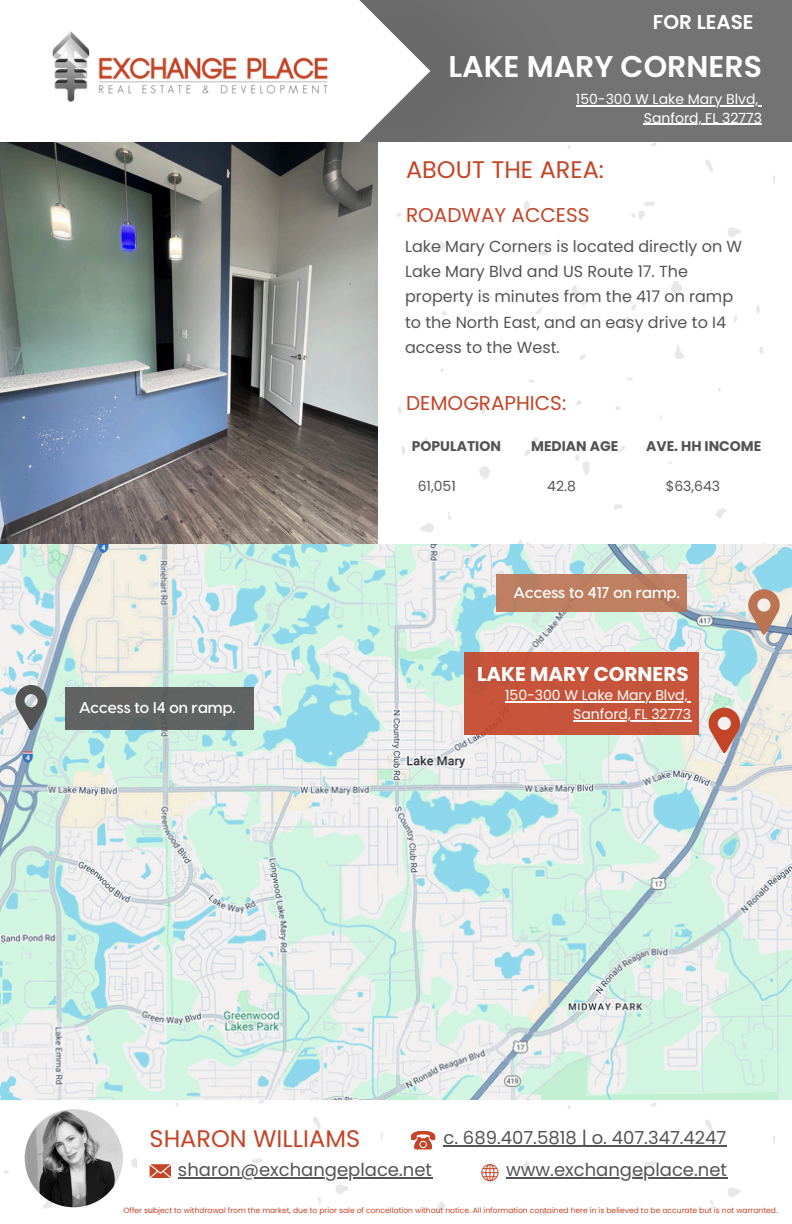
<style>
.page{position:relative;width:792px;height:1224px;background:#737373}
.page>*{position:absolute;margin:0;border:0;box-sizing:border-box;transform-origin:0 0}
.t1{font:600 30px "Poppins";color:#fff}
.t2{font:24px "Poppins";color:#c44427}
.t3{font:20px "Poppins";color:#c44427}
.t4{font:700 20px "Poppins";color:#fff}
.t5{font:600 20px "Poppins";color:#fff}
.t6{font:18px "Poppins";color:#545454}
.t7{font:16px/25.4px "Poppins";color:#545454}
.t8{font:600 15.6px "Visby CF";color:#fff}
.t9{font:14px "Poppins";color:#fff}
.t10{font:700 14px "Poppins";color:#545454}
.t11{font:14px "Poppins";color:#545454}
.t12{font:7.6px "Poppins";color:#c44427}
</style>
<div class="page">
<div style="left:0;top:142px;width:792px;height:403px;background:#fff"></div>
<svg style="left:479px;top:466px;width:11px;height:13px"></svg>
<svg style="left:420px;top:523px;width:14px;height:10px"></svg>
<svg style="left:477px;top:401px;width:10px;height:14px"></svg>
<svg style="left:716px;top:508px;width:11px;height:10px"></svg>
<svg style="left:614px;top:504px;width:8px;height:6px"></svg>
<svg style="left:401px;top:446px;width:4px;height:9px"></svg>
<svg style="left:618px;top:445px;width:7px;height:8px"></svg>
<svg style="left:525px;top:438px;width:13px;height:18px"></svg>
<svg style="left:398px;top:406px;width:4px;height:7px"></svg>
<svg style="left:576px;top:400px;width:6px;height:5px"></svg>
<svg style="left:424px;top:437px;width:3px;height:7px"></svg>
<svg style="left:575px;top:455px;width:15px;height:20px"></svg>
<svg style="left:714px;top:444px;width:5px;height:5px"></svg>
<svg style="left:615px;top:406px;width:6px;height:4px"></svg>
<svg style="left:626px;top:378px;width:7px;height:3px"></svg>
<svg style="left:506px;top:540px;width:24px;height:5px"></svg>
<svg style="left:448px;top:512px;width:3px;height:8px"></svg>
<svg style="left:396px;top:213px;width:5px;height:4px"></svg>
<svg style="left:671px;top:281px;width:11px;height:13px"></svg>
<svg style="left:728px;top:227px;width:13px;height:10px"></svg>
<svg style="left:675px;top:345px;width:9px;height:14px"></svg>
<svg style="left:434px;top:241px;width:12px;height:11px"></svg>
<svg style="left:705px;top:159px;width:8px;height:13px"></svg>
<svg style="left:523px;top:201px;width:7px;height:10px"></svg>
<svg style="left:539px;top:250px;width:9px;height:6px"></svg>
<svg style="left:756px;top:305px;width:4px;height:9px"></svg>
<svg style="left:536px;top:307px;width:7px;height:7px"></svg>
<svg style="left:623px;top:304px;width:14px;height:18px"></svg>
<svg style="left:759px;top:346px;width:4px;height:8px"></svg>
<svg style="left:580px;top:355px;width:6px;height:5px"></svg>
<svg style="left:734px;top:316px;width:4px;height:7px"></svg>
<svg style="left:572px;top:285px;width:14px;height:20px"></svg>
<svg style="left:442px;top:311px;width:5px;height:5px"></svg>
<svg style="left:651px;top:142px;width:6px;height:5px"></svg>
<svg style="left:773px;top:176px;width:3px;height:8px"></svg>
<svg style="left:541px;top:350px;width:5px;height:3px"></svg>
<svg style="left:528px;top:379px;width:7px;height:3px"></svg>
<svg style="left:631px;top:201px;width:24px;height:19px"></svg>
<svg style="left:710px;top:240px;width:3px;height:8px"></svg>
<img style="left:0;top:142px;width:378px;height:403px">
<div style="left:0;top:1099px;width:792px;height:125px;background:#fff"></div>
<svg style="left:0;top:0;width:430px;height:142px;fill:#fff"></svg>
<img style="left:47px;top:19px;width:286px;height:98px">
<img style="left:0;top:545px;width:792px;height:555px">
<svg style="left:4px;top:1170px;width:5px;height:4px"></svg>
<svg style="left:335px;top:1184px;width:14px;height:10px"></svg>
<svg style="left:42px;top:1198px;width:11px;height:11px"></svg>
<svg style="left:313px;top:1116px;width:8px;height:13px"></svg>
<svg style="left:131px;top:1158px;width:6px;height:10px"></svg>
<svg style="left:147px;top:1207px;width:8px;height:6px"></svg>
<svg style="left:259px;top:1100px;width:5px;height:4px"></svg>
<svg style="left:380px;top:1133px;width:3px;height:8px"></svg>
<svg style="left:239px;top:1158px;width:23px;height:19px"></svg>
<svg style="left:318px;top:1197px;width:3px;height:8px"></svg>
<svg style="left:396px;top:1173px;width:5px;height:4px"></svg>
<svg style="left:727px;top:1187px;width:14px;height:10px"></svg>
<svg style="left:434px;top:1202px;width:12px;height:10px"></svg>
<svg style="left:705px;top:1119px;width:8px;height:13px"></svg>
<svg style="left:523px;top:1161px;width:7px;height:10px"></svg>
<svg style="left:539px;top:1210px;width:9px;height:6px"></svg>
<svg style="left:651px;top:1103px;width:6px;height:4px"></svg>
<svg style="left:773px;top:1136px;width:3px;height:8px"></svg>
<svg style="left:631px;top:1161px;width:24px;height:19px"></svg>
<svg style="left:710px;top:1200px;width:3px;height:8px"></svg>
<img style="left:25px;top:1109px;width:98px;height:98px;border-radius:50%">
<svg style="left:150px;top:1164px;width:21px;height:14px"></svg>
<hr style="left:178px;top:1177px;width:254px;height:2px;background:#545454">
<svg style="left:481px;top:1164px;width:18px;height:17px"></svg>
<hr style="left:506px;top:1177px;width:221px;height:2px;background:#545454">
<hr style="left:576px;top:105px;width:182px;height:1px;background:#fff">
<hr style="left:644px;top:124px;width:118px;height:1px;background:#fff">
<svg style="left:709px;top:708px;width:31px;height:45px"></svg>
<div style="left:464px;top:652px;width:234px;height:83px;background:#c8553b"></div>
<div style="left:496px;top:575px;width:191px;height:37px;background:#bd7f60"></div>
<svg style="left:748px;top:589px;width:32px;height:45px"></svg>
<svg style="left:15px;top:685px;width:32px;height:45px"></svg>
<div style="left:65px;top:688px;width:188px;height:42px;background:#606462"></div>
<hr style="left:505px;top:702px;width:183px;height:1px;background:#fff">
<hr style="left:573px;top:720px;width:118px;height:1px;background:#fff">
<svg style="left:411px;top:1131px;width:25px;height:18px"></svg>
<svg style="left:443px;top:1145px;width:11px;height:2px"></svg>
<hr style="left:454px;top:1145px;width:123px;height:2px;background:#545454">
<svg style="left:577px;top:1145px;width:15px;height:2px"></svg>
<hr style="left:592px;top:1145px;width:134px;height:2px;background:#545454">
<p class="t5" style="left:653px;top:8px;width:102px">FOR LEASE</p>
<p class="t1" style="left:448px;top:46px;width:315px">LAKE MARY CORNERS</p>
<p class="t9" style="left:576px;top:89px;width:184px">150-300 W Lake Mary Blvd,</p>
<p class="t9" style="left:644px;top:108px;width:120px">Sanford, FL 32773</p>
<p class="t2" style="left:406px;top:153px;width:200px">ABOUT THE AREA:</p>
<p class="t3" style="left:406px;top:201px;width:185px">ROADWAY ACCESS</p>
<p class="t7" style="left:405px;top:233px;width:339px">Lake Mary Corners is located directly on W Lake Mary Blvd and US Route 17. The property is minutes from the 417 on ramp to the North East, and an easy drive to I4 access to the West.</p>
<h2 class="t3" style="left:406px;top:389px;width:162px">DEMOGRAPHICS:</h2>
<p class="t10" style="left:412px;top:436px;width:91px">POPULATION</p>
<p class="t10" style="left:531px;top:436px;width:89px">MEDIAN AGE</p>
<p class="t10" style="left:646px;top:436px;width:117px">AVE. HH INCOME</p>
<p class="t11" style="left:547px;top:477px;width:30px">42.8</p>
<h4 class="t11" style="left:666px;top:477px;width:56px">$63,643</h4>
<h4 class="t11" style="left:418px;top:477px;width:40px">61,051</h4>
<p class="t8" style="left:514px;top:582px;width:168px">Access to 417 on ramp.</p>
<p class="t8" style="left:79px;top:697px;width:158px">Access to I4 on ramp.</p>
<p class="t4" style="left:477px;top:660px;width:213px">LAKE MARY CORNERS</p>
<h6 class="t9" style="left:505px;top:686px;width:184px">150-300 W Lake Mary Blvd,</h6>
<h6 class="t9" style="left:573px;top:704px;width:120px">Sanford, FL 32773</h6>
<p class="t2" style="left:150px;top:1122px;width:212px">SHARON WILLIAMS</p>
<p class="t6" style="left:443px;top:1125px;width:285px">c. 689.407.5818 | o. 407.347.4247</p>
<h3 class="t6" style="left:178px;top:1157px;width:256px">sharon@exchangeplace.net</h3>
<h1 class="t6" style="left:506px;top:1157px;width:223px">www.exchangeplace.net</h1>
<p class="t12" style="left:124px;top:1206px;width:655px">Offer subject to withdrawal from the market, due to prior sale of concellation without notice. All information contained here in is believed to be accurate but is not warranted.</p>
</div>
